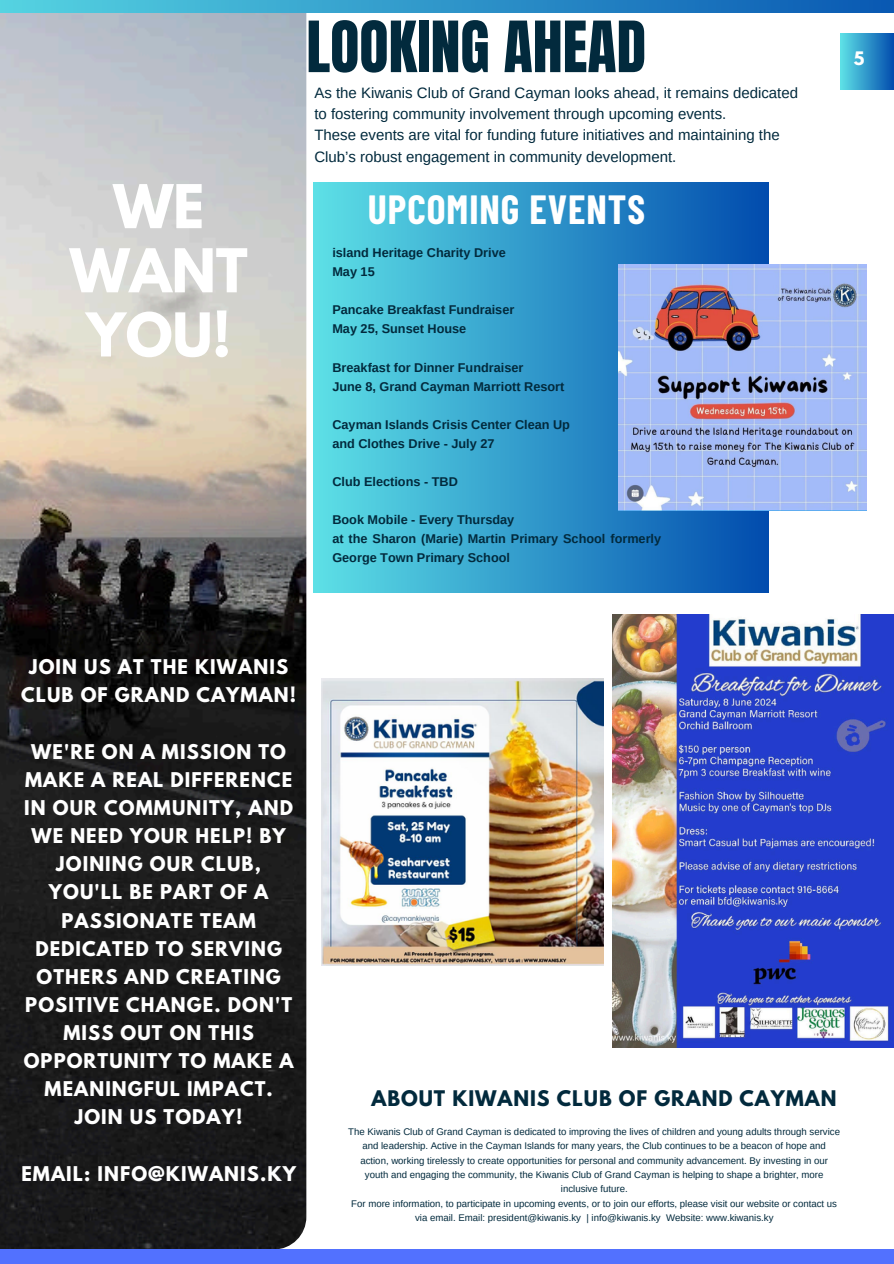
<style>
.page{position:relative;width:894px;height:1264px;background:#fff}
.page>*{position:absolute;margin:0;border:0;box-sizing:border-box;transform-origin:0 0}
.t1{font:60px "Anton";color:#022a3d}
.t2{font:700 53.4px/64.2px "League Spartan";color:#fff;text-align:center}
.t3{font:700 39.75px "Barlow Condensed";letter-spacing:.025em;color:#fff}
.t4{font:700 19.05px "League Spartan";letter-spacing:.05em;color:#022a3d}
.t5{font:700 18px/28.2px "League Spartan";letter-spacing:.06em;color:#fff;text-align:center}
.t6{font:700 16.5px "League Spartan";color:#fff}
.t7{font:15px/21.3px "Arimo";color:#022a3d}
.t8{font:700 12.75px/19px "Arimo";color:#022a3d}
.t9{font:9.6px/14.4px "Arimo";color:#022a3d;text-align:center}
</style>
<div class="page">
<img style="left:0;top:12px;width:306px;height:1237px">
<div style="left:313px;top:183px;width:455px;height:409px;background:linear-gradient(to right,#5de0e6,#014bad)"></div>
<svg style="left:0;top:0;width:893px;height:12px;background:#2e95c9"></svg>
<div style="left:0;top:1249px;width:893px;height:14px;background:#5271ff"></div>
<div style="left:840px;top:34px;width:53px;height:55px;background:linear-gradient(to right,#5ee2e6,#034faf)"></div>
<img style="left:321px;top:678px;width:282px;height:287px">
<img style="left:618px;top:264px;width:248px;height:247px">
<img style="left:612px;top:614px;width:280px;height:433px">
<h6 class="t2" style="left:70px;top:181px;width:179px">WE<br>WANT<br>YOU!</h6>
<p class="t1" style="left:306px;top:4px;width:341px">LOOKING AHEAD</p>
<h1 class="t7" style="left:314px;top:82px;width:485px">As the Kiwanis Club of Grand Cayman looks ahead, it remains dedicated to fostering community involvement through upcoming events.<br>These events are vital for funding future initiatives and maintaining the Club’s robust engagement in community development.</h1>
<h3 class="t3" style="left:368px;top:185px;width:279px">UPCOMING EVENTS</h3>
<p class="t8" style="left:332px;top:243px;width:175px">island Heritage Charity Drive<br>May 15</p>
<p class="t8" style="left:332px;top:300px;width:183px">Pancake Breakfast Fundraiser<br>May 25, Sunset House</p>
<p class="t8" style="left:332px;top:357px;width:233px">Breakfast for Dinner Fundraiser<br>June 8, Grand Cayman Marriott Resort</p>
<h4 class="t8" style="left:332px;top:414px;width:239px">Cayman Islands Crisis Center Clean Up and Clothes Drive - July 27</h4>
<p class="t8" style="left:332px;top:472px;width:127px">Club Elections - TBD</p>
<p class="t8" style="left:332px;top:510px;width:330px">Book Mobile - Every Thursday<br>at the Sharon (Marie) Martin Primary School formerly<br>George Town Primary School</p>
<h2 class="t6" style="left:853px;top:51px;width:12px">5</h2>
<h6 class="t5" style="left:21px;top:655px;width:276px">JOIN US AT THE KIWANIS<br>CLUB OF GRAND CAYMAN!</h6>
<h6 class="t5" style="left:24px;top:739px;width:271px">WE'RE ON A MISSION TO<br>MAKE A REAL DIFFERENCE<br>IN OUR COMMUNITY, AND<br>WE NEED YOUR HELP! BY<br>JOINING OUR CLUB,<br>YOU'LL BE PART OF A<br>PASSIONATE TEAM<br>DEDICATED TO SERVING<br>OTHERS AND CREATING<br>POSITIVE CHANGE. DON'T<br>MISS OUT ON THIS<br>OPPORTUNITY TO MAKE A<br>MEANINGFUL IMPACT.<br>JOIN US TODAY!</h6>
<h6 class="t5" style="left:21px;top:1161px;width:276px">EMAIL: INFO@KIWANIS.KY</h6>
<h5 class="t4" style="left:371px;top:1088px;width:466px">ABOUT KIWANIS CLUB OF GRAND CAYMAN</h5>
<h6 class="t9" style="left:348px;top:1124px;width:493px">The Kiwanis Club of Grand Cayman is dedicated to improving the lives of children and young adults through service and leadership. Active in the Cayman Islands for many years, the Club continues to be a beacon of hope and action, working tirelessly to create opportunities for personal and community advancement. By investing in our youth and engaging the community, the Kiwanis Club of Grand Cayman is helping to shape a brighter, more inclusive future.</h6>
<h6 class="t9" style="left:351px;top:1196px;width:487px">For more information, to participate in upcoming events, or to join our efforts, please visit our website or contact us via email. Email: president@kiwanis.ky | info@kiwanis.ky Website: www.kiwanis.ky</h6>
</div>
